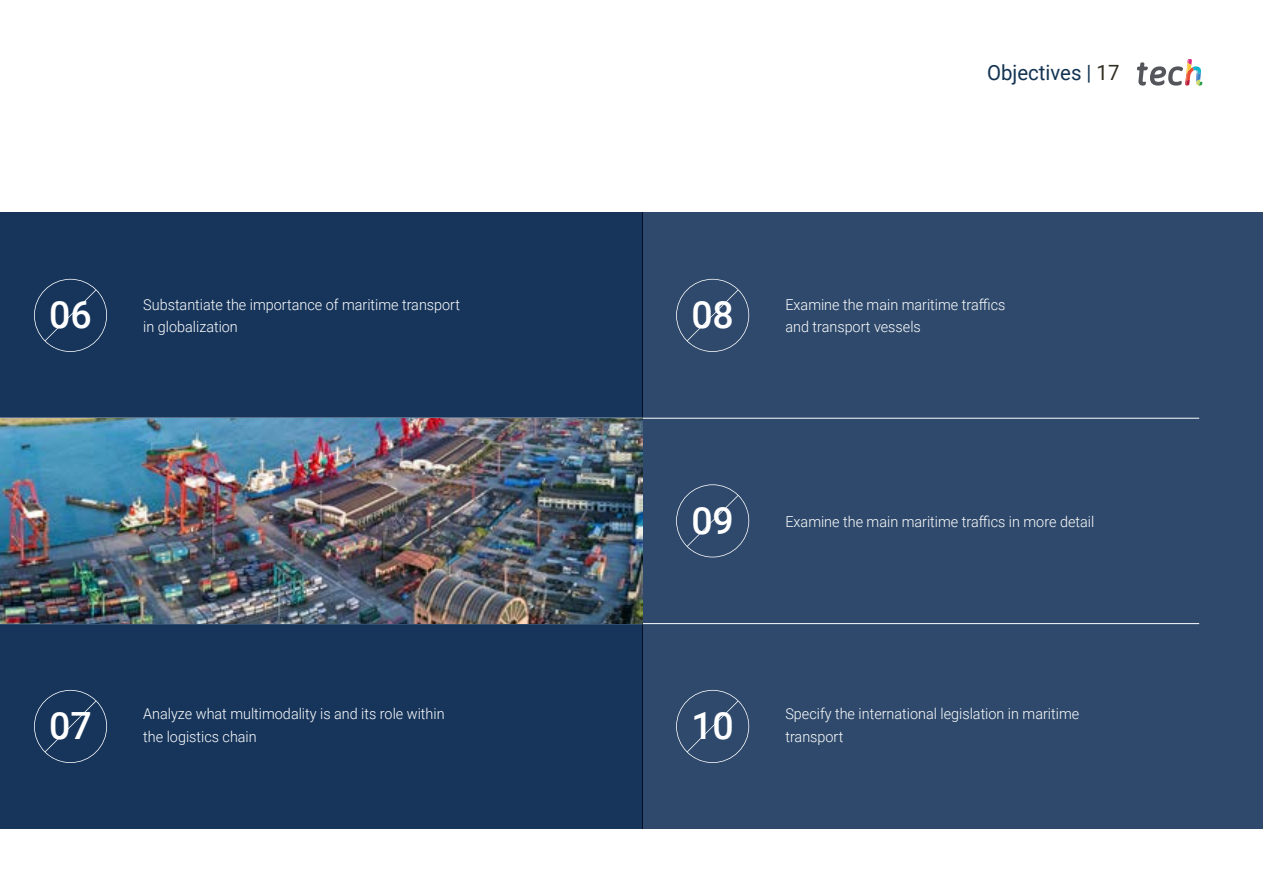
<style>
.page{position:relative;width:1263px;height:893px;background:#fff}
.page>*{position:absolute;margin:0;border:0;box-sizing:border-box;transform-origin:0 0}
.t1{font:500 37.5px "Roboto";color:#fff}
.t2{font:21px "Roboto";color:#123352}
.t3{font:300 15px/22.5px "Roboto";color:#fff;scale:.96 1}
.s1{color:#312e20}
</style>
<div class="page">
<div style="left:0;top:213px;width:642px;height:616px;background:#17355b"></div>
<div style="left:642px;top:213px;width:621px;height:616px;background:#2e496b"></div>
<svg style="left:676px;top:279px;width:73px;height:73px"></svg>
<svg style="left:676px;top:484px;width:73px;height:73px"></svg>
<svg style="left:34px;top:279px;width:73px;height:73px"></svg>
<svg style="left:676px;top:690px;width:73px;height:73px"></svg>
<hr style="left:0;top:418px;width:1199px;height:1px;background:#fff">
<hr style="left:0;top:623px;width:1199px;height:1px;background:#fff">
<img style="left:0;top:418px;width:642px;height:206px">
<svg style="left:34px;top:690px;width:73px;height:73px"></svg>
<svg style="left:1137px;top:59px;width:65px;height:27px"></svg>
<h2 class="t2" style="left:987px;top:57px;width:134px">Objectives | <span class="s1">17</span></h2>
<h1 class="t1" style="left:49px;top:288px;width:44px">06</h1>
<p class="t3" style="left:143px;top:293px;width:331px">Substantiate the importance of maritime transport in globalization</p>
<h1 class="t1" style="left:691px;top:288px;width:44px">08</h1>
<p class="t3" style="left:785px;top:293px;width:231px">Examine the main maritime traffics and transport vessels</p>
<h1 class="t1" style="left:691px;top:494px;width:44px">09</h1>
<p class="t3" style="left:785px;top:509px;width:323px">Examine the main maritime traffics in more detail</p>
<p class="t3" style="left:143px;top:702px;width:315px">Analyze what multimodality is and its role within the logistics chain</p>
<h1 class="t1" style="left:49px;top:699px;width:44px">07</h1>
<h1 class="t1" style="left:691px;top:699px;width:44px">10</h1>
<p class="t3" style="left:785px;top:702px;width:307px">Specify the international legislation in maritime transport</p>
</div>
